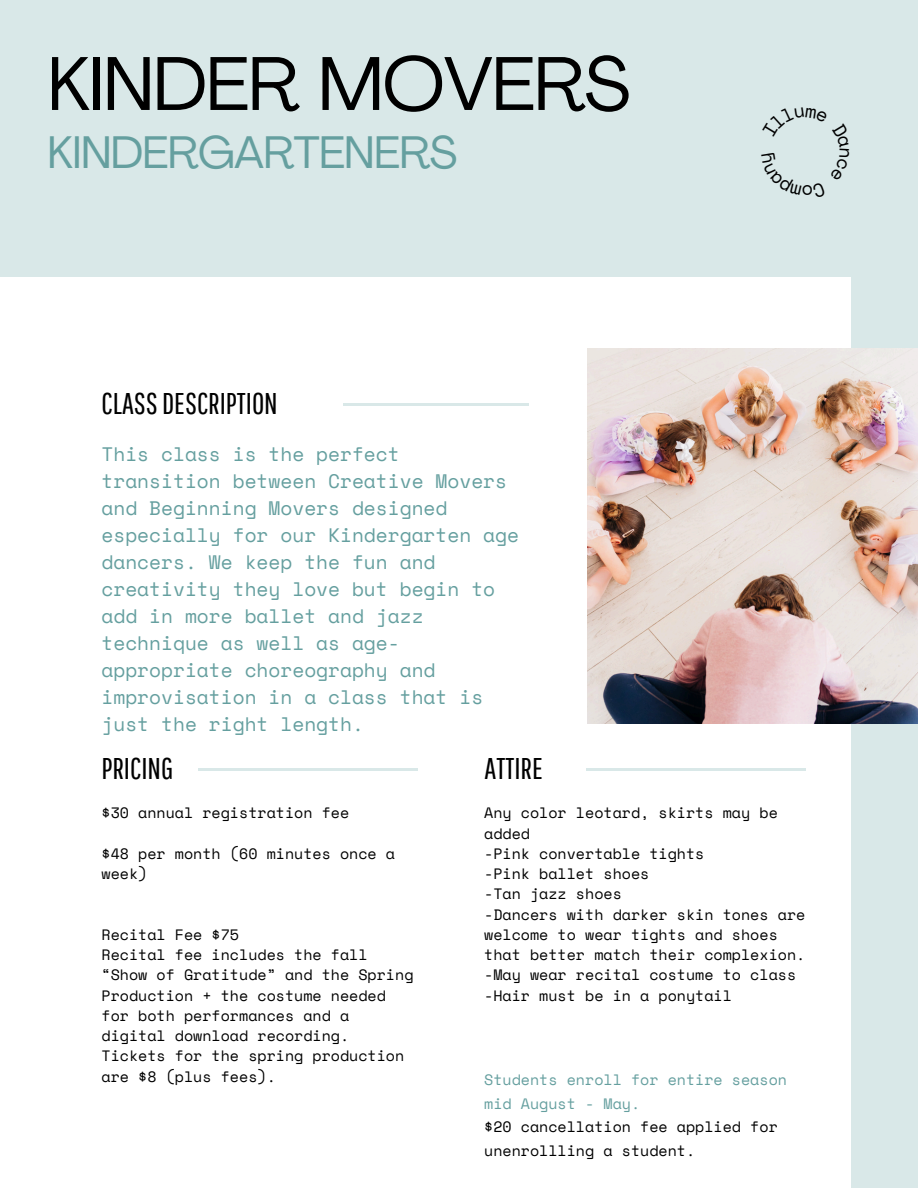
<style>
.page{position:relative;width:918px;height:1188px;background:#d9e8e8}
.page>*{position:absolute;margin:0;border:0;box-sizing:border-box;transform-origin:0 0}
.t1{font:75px "Agrandir";letter-spacing:-.015em;color:#000}
.t2{font:45px "Agrandir";letter-spacing:-.015em;color:#659f9f}
.t3{font:30px "Pathway Gothic One";color:#000}
.t4{font:19.5px/27px "Space Mono";color:#659f9f}
.t5{font:15px/20.2px "Space Mono";color:#000}
.t6{font:15px/23.7px "Space Mono";color:#659f9f}
</style>
<div class="page">
<div style="left:0;top:277px;width:851px;height:911px;background:#fff"></div>
<img style="left:587px;top:348px;width:331px;height:376px">
<hr style="left:343px;top:404px;width:186px;height:2px;background:#d9e8e8">
<hr style="left:198px;top:769px;width:219px;height:1px;background:#d9e8e8">
<hr style="left:587px;top:769px;width:219px;height:1px;background:#d9e8e8">
<p class="t1" style="left:48px;top:54px;width:584px">KINDER MOVERS</p>
<p class="t2" style="left:48px;top:135px;width:411px">KINDERGARTENERS</p>
<p class="t3" style="left:102px;top:386px;width:178px">CLASS DESCRIPTION</p>
<h1 class="t4" style="left:102px;top:440px;width:419px">This class is the perfect transition between Creative Movers and Beginning Movers designed especially for our Kindergarten age dancers. We keep the fun and creativity they love but begin to add in more ballet and jazz technique as well as age&shy;appropriate choreography and improvisation in a class that is just the right length.</h1>
<h3 class="t3" style="left:102px;top:751px;width:73px">PRICING</h3>
<p class="t5" style="left:102px;top:803px;width:249px">$30 annual registration fee</p>
<p class="t5" style="left:102px;top:843px;width:295px">$48 per month (60 minutes once a week)</p>
<p class="t5" style="left:102px;top:924px;width:313px">Recital Fee $75<br>Recital fee includes the fall “Show of Gratitude” and the Spring<br>Production + the costume needed for both performances and a digital download recording.<br>Tickets for the spring production are $8 (plus fees).</p>
<h3 class="t3" style="left:485px;top:751px;width:60px">ATTIRE</h3>
<p class="t5" style="left:484px;top:803px;width:323px">Any color leotard, skirts may be added<br>-Pink convertable tights<br>-Pink ballet shoes<br>-Tan jazz shoes<br>-Dancers with darker skin tones are welcome to wear tights and shoes that better match their complexion. -May wear recital costume to class -Hair must be in a ponytail</p>
<p class="t6" style="left:484px;top:1067px;width:304px">Students enroll for entire season mid August - May.</p>
<p class="t5" style="left:484px;top:1115px;width:295px;line-height:23.7px">$20 cancellation fee applied for unenrollling a student.</p>
</div>
